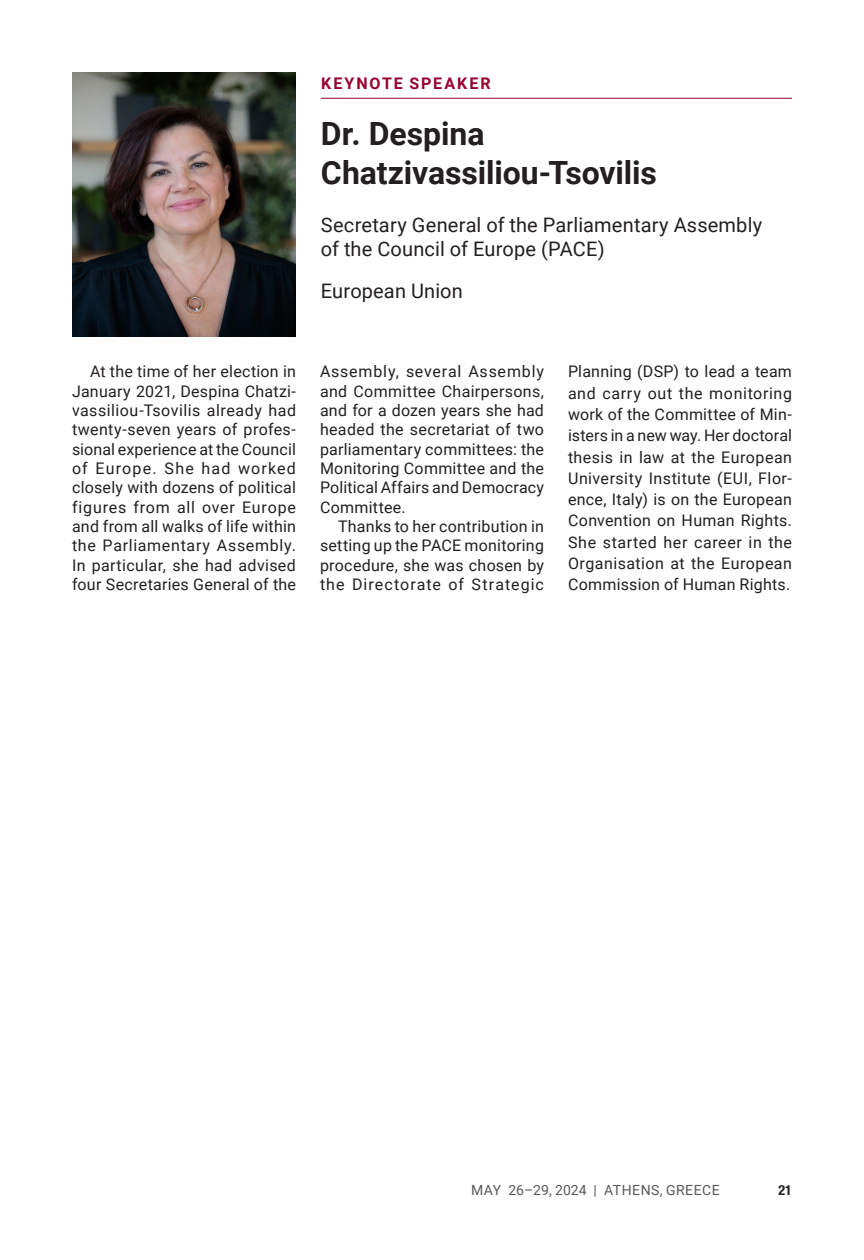
<style>
.page{position:relative;width:864px;height:1260px;background:#fff}
.page>*{position:absolute;margin:0;border:0;box-sizing:border-box;transform-origin:0 0}
.t1{font:700 32px/38.4px "Roboto";letter-spacing:-.005em;color:#231f20}
.t2{font:20px/24px "Roboto";letter-spacing:.01em;color:#231f20}
.b1{font:16px/19.4px "Roboto";letter-spacing:.02em;color:#231f20;text-align:justify}
.t3{font:700 16px "Roboto";letter-spacing:.12em;color:#98012d}
.t4{font:14px "Roboto";letter-spacing:.035em;color:#57585a}
.t5{font:700 condensed 14px "Helvetica Neue";color:#231f20}
</style>
<div class="page">
<img style="left:72px;top:72px;width:224px;height:265px">
<hr style="left:321px;top:98px;width:471px;height:1px;background:#98012d">
<p class="t3" style="left:321px;top:72px;width:171px">KEYNOTE SPEAKER</p>
<p class="t1" style="left:321px;top:113px;width:337px">Dr. Despina<br>Chatzivassiliou-Tsovilis</p>
<p class="t2" style="left:321px;top:213px;width:443px">Secretary General of the Parliamentary Assembly of the Council of Europe (PACE)</p>
<p class="t2" style="left:321px;top:279px;width:144px">European Union</p>
<p class="b1" style="left:72px;top:362px;width:226px;text-indent:18px">At the time of her election in January 2021, Despina Chatzi&shy;vassiliou-Tsovilis already had twenty-seven years of profes&shy;sional experience at the Council of Europe. She had worked closely with dozens of political figures from all over Europe and from all walks of life within the Parliamentary Assembly.<br>In particular, she had advised four Secretaries General of the</p>
<p class="b1" style="left:320px;top:362px;width:226px">Assembly, several Assembly and Committee Chairpersons, and for a dozen years she had headed the secretariat of two parliamentary committees: the Monitoring Committee and the Political Affairs and Democracy Committee.</p>
<p class="b1" style="left:320px;top:516px;width:226px;text-indent:18px">Thanks to her contribution in setting up the PACE monitoring procedure, she was chosen by the Directorate of Strategic</p>
<p class="b1" style="left:568px;top:361px;width:226px;line-height:21.2px">Planning (DSP) to lead a team and carry out the monitoring work of the Committee of Min&shy;isters in a new way. Her doctoral thesis in law at the European University Institute (EUI, Flor&shy;ence, Italy) is on the European Convention on Human Rights.<br>She started her career in the Organisation at the European Commission of Human Rights.</p>
<p class="t4" style="left:471px;top:1181px;width:250px">MAY 26–29, 2024 | ATHENS, GREECE</p>
<p class="t5" style="left:779px;top:1178px;width:15px">21</p>
</div>
